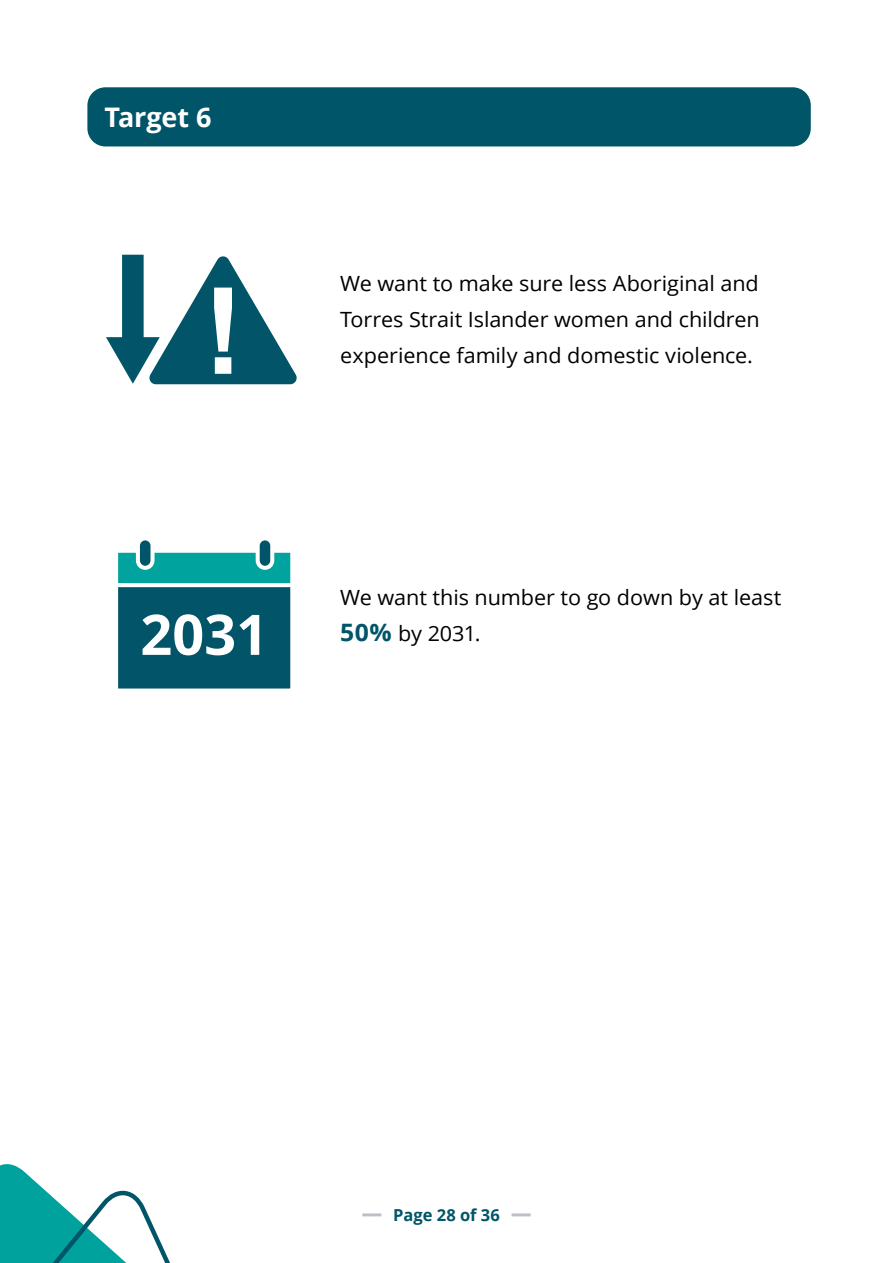
<style>
.page{position:relative;width:893px;height:1263px;background:#fff}
.page>*{position:absolute;margin:0;border:0;box-sizing:border-box;transform-origin:0 0}
.t1{font:700 55.95px "Open Sans";color:#fff}
.t2{font:700 27px "Open Sans";letter-spacing:-.01em;color:#fff}
.t3{font:21px/36px "Open Sans";letter-spacing:-.005em;color:#000;text-align:justify}
.t4{font:700 16.5px "Open Sans";color:#005568}
.s1{font-weight:700;font-size:24px;color:#005568}
</style>
<div class="page">
<hr style="left:512px;top:1213px;width:19px;height:3px;background:#bfbfc7">
<hr style="left:362px;top:1213px;width:19px;height:3px;background:#bfbfc7">
<svg style="left:0;top:1164px;width:170px;height:99px"></svg>
<div style="left:87px;top:87px;width:724px;height:59px;background:#005568;border-radius:18px"></div>
<svg style="left:106px;top:254px;width:191px;height:131px"></svg>
<div style="left:116px;top:551px;width:176px;height:139px;background:#025569"></div>
<div style="left:114px;top:549px;width:180px;height:143px;border:4px solid #fff"></div>
<div style="left:116px;top:551px;width:176px;height:34px;background:#00a39e"></div>
<div style="left:114px;top:549px;width:180px;height:38px;border:4px solid #fff"></div>
<div style="left:138px;top:538px;width:15px;height:30px;background:#025569;border-radius:7px"></div>
<div style="left:136px;top:536px;width:19px;height:34px;border:4px solid #fff;border-radius:7px"></div>
<div style="left:258px;top:538px;width:14px;height:30px;background:#025569;border-radius:7px"></div>
<div style="left:256px;top:536px;width:18px;height:34px;border:4px solid #fff;border-radius:7px"></div>
<p class="t2" style="left:104px;top:98px;width:109px">Target 6</p>
<p class="t3" style="left:340px;top:265px;width:421px">We want to make sure less Aboriginal and Torres Strait Islander women and children experience family and domestic violence.</p>
<p class="t3" style="left:340px;top:578px;width:443px">We want this number to go down by at least</p>
<h1 class="t1" style="left:140px;top:595px;width:129px">2031</h1>
<p class="t3" style="left:340px;top:614px;width:142px"><span class="s1">50%</span> by 2031.</p>
<p class="t4" style="left:393px;top:1203px;width:108px">Page 28 of 36</p>
</div>
